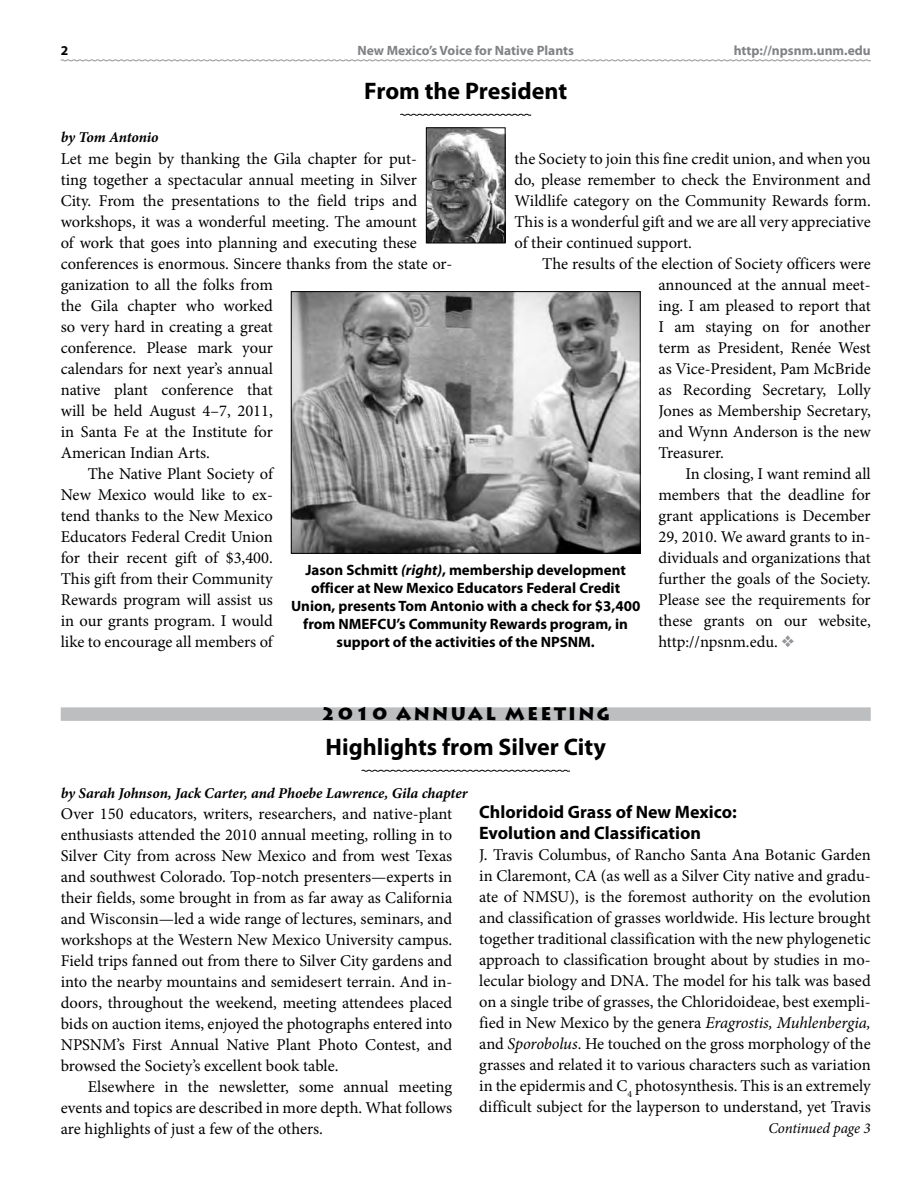
<style>
.page{position:relative;width:918px;height:1188px;background:#fff}
.page>*{position:absolute;margin:0;border:0;box-sizing:border-box;transform-origin:0 0}
.t1{font:700 24px "Myriad Pro";color:#000}
.t2{font:700 18px/21px "Myriad Pro";color:#000}
.t3{font:900 18px "Lithos Pro";letter-spacing:.13em;color:#000}
.t4{font:16.5px/21px "Minion Pro";letter-spacing:-.005em;color:#000;text-align:justify}
.t5{font:700 15px/18px "Myriad Pro";color:#000;text-align:center}
.t6{font:italic 700 15px "Minion Pro";letter-spacing:-.005em;color:#000}
.t7{font:italic 15px "Minion Pro";letter-spacing:-.01em;color:#000}
.t8{font:700 13.5px "Myriad Pro";color:#808285}
.t9{font:700 13.5px "Myriad Pro";color:#000}
.s1{color:#939598}
.s2{font-style:italic}
</style>
<div class="page">
<svg style="left:60px;top:59px;width:811px;height:3px"></svg>
<img style="left:428px;top:130px;width:75px;height:111px">
<div style="left:426px;top:128px;width:79px;height:115px;border:1px solid #000"></div>
<svg style="left:400px;top:113px;width:132px;height:3px"></svg>
<div style="left:61px;top:707px;width:810px;height:14px;background:#bcbec0"></div>
<svg style="left:361px;top:769px;width:209px;height:3px"></svg>
<img style="left:293px;top:293px;width:346px;height:259px">
<div style="left:291px;top:291px;width:350px;height:263px;border:1px solid #000"></div>
<p class="t9" style="left:61px;top:42px;width:9px">2</p>
<p class="t8" style="left:357px;top:42px;width:218px">New Mexico’s Voice for Native Plants</p>
<p class="t8" style="left:734px;top:42px;width:139px">http://npsnm.unm.edu</p>
<h1 class="t1" style="left:364px;top:75px;width:204px">From the President</h1>
<p class="t6" style="left:61px;top:127px;width:99px">by Tom Antonio</p>
<p class="t4" style="left:61px;top:148px;width:358px">Let me begin by thanking the Gila chapter for put-</p>
<p class="t4" style="left:61px;top:169px;width:358px">ting together a spectacular annual meeting in Silver</p>
<p class="t4" style="left:61px;top:190px;width:358px">City. From the presentations to the field trips and</p>
<p class="t4" style="left:61px;top:211px;width:358px">workshops, it was a wonderful meeting. The amount</p>
<p class="t4" style="left:61px;top:232px;width:358px">of work that goes into planning and executing these</p>
<p class="t4" style="left:61px;top:253px;width:393px">conferences is enormous. Sincere thanks from the state or-</p>
<p class="t4" style="left:61px;top:274px;width:214px">ganization to all the folks from</p>
<p class="t4" style="left:61px;top:295px;width:214px">the Gila chapter who worked</p>
<p class="t4" style="left:61px;top:316px;width:214px">so very hard in creating a great</p>
<p class="t4" style="left:61px;top:337px;width:214px">conference. Please mark your</p>
<p class="t4" style="left:61px;top:358px;width:214px">calendars for next year’s annual</p>
<p class="t4" style="left:61px;top:379px;width:214px">native plant conference that</p>
<p class="t4" style="left:61px;top:400px;width:214px">will be held August 4–7, 2011,</p>
<p class="t4" style="left:61px;top:421px;width:214px">in Santa Fe at the Institute for</p>
<p class="t4" style="left:61px;top:442px;width:151px">American Indian Arts.</p>
<p class="t4" style="left:88px;top:463px;width:187px">The Native Plant Society of</p>
<p class="t4" style="left:61px;top:484px;width:214px">New Mexico would like to ex-</p>
<p class="t4" style="left:61px;top:505px;width:214px">tend thanks to the New Mexico</p>
<p class="t4" style="left:61px;top:526px;width:214px">Educators Federal Credit Union</p>
<p class="t4" style="left:61px;top:547px;width:214px">for their recent gift of $3,400.</p>
<p class="t4" style="left:61px;top:568px;width:214px">This gift from their Community</p>
<p class="t4" style="left:61px;top:589px;width:214px">Rewards program will assist us</p>
<p class="t4" style="left:61px;top:610px;width:214px">in our grants program. I would</p>
<p class="t4" style="left:61px;top:631px;width:214px">like to encourage all members of</p>
<p class="t4" style="left:514px;top:149px;width:358px">the Society to join this fine credit union, and when you do, please remember to check the Environment and Wildlife category on the Community Rewards form.<br>This is a wonderful gift and we are all very appreciative of their continued support.</p>
<p class="t4" style="left:658px;top:254px;width:214px;text-indent:-116px">The results of the election of Society officers were announced at the annual meet&shy;ing. I am pleased to report that I am staying on for another term as President, Renée West as Vice-President, Pam McBride as Recording Secretary, Lolly Jones as Membership Secretary, and Wynn Anderson is the new Treasurer.</p>
<p class="t4" style="left:658px;top:464px;width:214px;text-indent:27px">In closing, I want remind all members that the deadline for grant applications is December 29, 2010. We award grants to in&shy;dividuals and organizations that further the goals of the Society.<br>Please see the requirements for these grants on our website, http://npsnm.edu. <span class="s1">❖</span></p>
<p class="t5" style="left:291px;top:560px;width:351px">Jason Schmitt <span class="s2">(right)</span>, membership development officer at New Mexico Educators Federal Credit Union, presents Tom Antonio with a check for $3,400 from NMEFCU’s Community Rewards program, in support of the activities of the NPSNM.</p>
<p class="t3" style="left:321px;top:703px;width:291px">2010 ANNUAL MEETING</p>
<h1 class="t1" style="left:326px;top:731px;width:282px">Highlights from Silver City</h1>
<p class="t6" style="left:61px;top:783px;width:408px">by Sarah Johnson, Jack Carter, and Phoebe Lawrence, Gila chapter</p>
<p class="t2" style="left:479px;top:801px;width:259px">Chloridoid Grass of New Mexico:<br>Evolution and Classification</p>
<p class="t4" style="left:479px;top:845px;width:393px">J. Travis Columbus, of Rancho Santa Ana Botanic Garden in Claremont, CA (as well as a Silver City native and gradu&shy;ate of NMSU), is the foremost authority on the evolution and classification of grasses worldwide. His lecture brought together traditional classification with the new phylogenetic approach to classification brought about by studies in mo&shy;lecular biology and DNA. The model for his talk was based on a single tribe of grasses, the Chloridoideae, best exempli&shy;fied in New Mexico by the genera <span class="s2">Eragrostis, Muhlenbergia, </span>and <span class="s2">Sporobolus</span>. He touched on the gross morphology of the grasses and related it to various characters such as variation in the epidermis and C<sub>4</sub> photosynthesis. This is an extremely difficult subject for the layperson to understand, yet Travis</p>
<p class="t7" style="left:768px;top:1118px;width:104px">Continued page 3</p>
<p class="t4" style="left:61px;top:803px;width:393px">Over 150 educators, writers, researchers, and native-plant enthusiasts attended the 2010 annual meeting, rolling in to Silver City from across New Mexico and from west Texas and southwest Colorado. Top-notch presenters—experts in their fields, some brought in from as far away as California and Wisconsin—led a wide range of lectures, seminars, and workshops at the Western New Mexico University campus.<br>Field trips fanned out from there to Silver City gardens and into the nearby mountains and semidesert terrain. And in&shy;doors, throughout the weekend, meeting attendees placed bids on auction items, enjoyed the photographs entered into NPSNM’s First Annual Native Plant Photo Contest, and browsed the Society’s excellent book table.</p>
<p class="t4" style="left:61px;top:1076px;width:393px;text-indent:27px">Elsewhere in the newsletter, some annual meeting events and topics are described in more depth. What follows are highlights of just a few of the others.</p>
</div>
